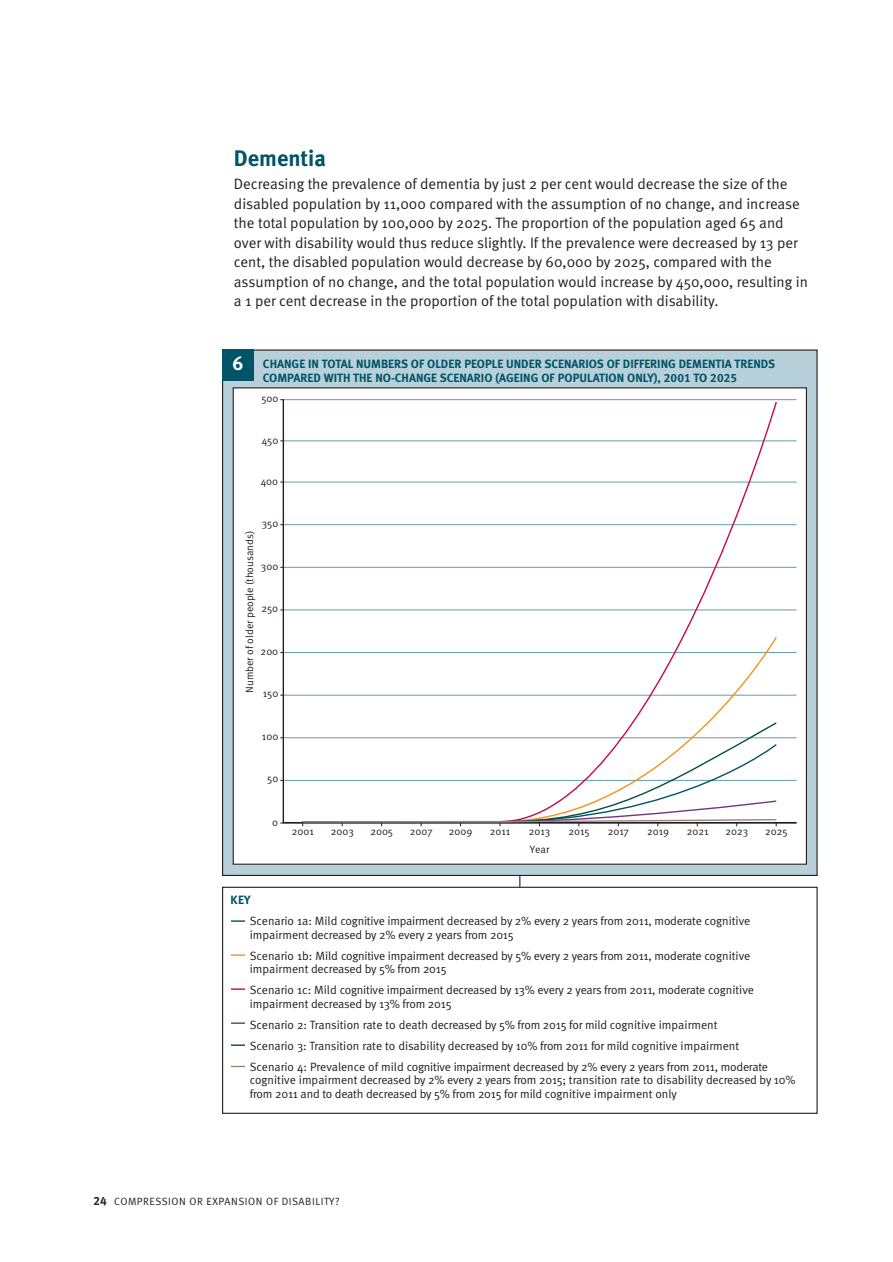
<style>
.page{position:relative;width:893px;height:1262px;background:#fff}
.page>*{position:absolute;margin:0;border:0;box-sizing:border-box;transform-origin:0 0}
.t1{font:700 22.5px "Meta";color:#005467}
.t2{font:19.5px "Meta Bold LF";color:#fff}
.t3{font:15px/19.5px "Meta Normal";color:#231f20}
.t4{font:12px/13.5px "Meta Normal";letter-spacing:-.02em;color:#231f20}
.t5{font:12px/13.5px "Meta Bold LF";color:#005467}
.t6{font:700 12px "Meta";color:#005467}
.t7{font:10.5px "Meta Normal";color:#231f20}
.t8{font:10.5px "Meta Normal LF";letter-spacing:.055em;color:#231f20}
.s1{font-family:"Meta Bold LF";font-size:12px}
</style>
<div class="page">
<div style="left:222px;top:350px;width:595px;height:525px;background:#b8d0da"></div>
<div style="left:222px;top:349px;width:32px;height:32px;background:#005467"></div>
<div style="left:233px;top:388px;width:573px;height:476px;background:#fff"></div>
<svg style="left:282px;top:399px;width:515px;height:425px"></svg>
<svg style="left:301px;top:401px;width:476px;height:320px"></svg>
<svg style="left:301px;top:721px;width:477px;height:102px"></svg>
<svg style="left:301px;top:743px;width:476px;height:83px"></svg>
<div style="left:222px;top:886px;width:595px;height:227px;border:1px solid #231f20"></div>
<svg style="left:231px;top:920px;width:13px;height:1px"></svg>
<svg style="left:231px;top:954px;width:13px;height:1px"></svg>
<svg style="left:231px;top:988px;width:13px;height:1px"></svg>
<svg style="left:231px;top:1022px;width:13px;height:1px"></svg>
<svg style="left:231px;top:1044px;width:13px;height:1px"></svg>
<svg style="left:231px;top:1065px;width:13px;height:2px"></svg>
<svg style="left:519px;top:875px;width:1px;height:12px"></svg>
<h1 class="t1" style="left:234px;top:149px;width:93px">Dementia</h1>
<p class="t3" style="left:234px;top:175px;width:575px">Decreasing the prevalence of dementia by just 2 per cent would decrease the size of the disabled population by 11,000 compared with the assumption of no change, and increase the total population by 100,000 by 2025. The proportion of the population aged 65 and over with disability would thus reduce slightly. If the prevalence were decreased by 13 per cent, the disabled population would decrease by 60,000 by 2025, compared with the assumption of no change, and the total population would increase by 450,000, resulting in a 1 per cent decrease in the proportion of the total population with disability.</p>
<h2 class="t2" style="left:232px;top:355px;width:12px">6</h2>
<p class="t5" style="left:263px;top:358px;width:513px">CHANGE IN TOTAL NUMBERS OF OLDER PEOPLE UNDER SCENARIOS OF DIFFERING DEMENTIA TRENDS<br>COMPARED WITH THE NO-CHANGE SCENARIO (AGEING OF POPULATION ONLY), 2001 TO 2025</p>
<p class="t7" style="left:261px;top:395px;width:19px">500</p>
<p class="t7" style="left:262px;top:436px;width:18px">450</p>
<p class="t7" style="left:261px;top:477px;width:19px">400</p>
<p class="t7" style="left:262px;top:520px;width:18px">350</p>
<p class="t7" style="left:261px;top:562px;width:19px">300</p>
<p class="t7" style="left:261px;top:605px;width:18px">250</p>
<p class="t7" style="left:261px;top:647px;width:19px">200</p>
<p class="t7" style="left:263px;top:690px;width:17px">150</p>
<p class="t7" style="left:262px;top:733px;width:18px">100</p>
<p class="t7" style="left:267px;top:775px;width:13px">50</p>
<p class="t7" style="left:272px;top:818px;width:7px">0</p>
<p class="t7" style="left:245px;top:692px;width:163px;rotate:-90deg">Number of older people (thousands)</p>
<p class="t7" style="left:292px;top:827px;width:24px">2001</p>
<p class="t7" style="left:331px;top:827px;width:25px">2003</p>
<p class="t7" style="left:370px;top:827px;width:24px">2005</p>
<p class="t7" style="left:410px;top:827px;width:24px">2007</p>
<p class="t7" style="left:449px;top:827px;width:25px">2009</p>
<p class="t7" style="left:489px;top:827px;width:22px">2011</p>
<p class="t7" style="left:529px;top:827px;width:23px">2013</p>
<p class="t7" style="left:568px;top:827px;width:23px">2015</p>
<p class="t7" style="left:607px;top:827px;width:23px">2017</p>
<p class="t7" style="left:647px;top:827px;width:24px">2019</p>
<p class="t7" style="left:686px;top:827px;width:23px">2021</p>
<p class="t7" style="left:725px;top:827px;width:24px">2023</p>
<p class="t7" style="left:765px;top:827px;width:24px">2025</p>
<p class="t7" style="left:530px;top:845px;width:21px">Year</p>
<p class="t6" style="left:231px;top:895px;width:22px">KEY</p>
<p class="t4" style="left:250px;top:915px;width:502px">Scenario 1a: Mild cognitive impairment decreased by 2% every 2 years from 2011, moderate cognitive impairment decreased by 2% every 2 years from 2015</p>
<p class="t4" style="left:250px;top:949px;width:502px">Scenario 1b: Mild cognitive impairment decreased by 5% every 2 years from 2011, moderate cognitive impairment decreased by 5% from 2015</p>
<p class="t4" style="left:250px;top:984px;width:505px">Scenario 1c: Mild cognitive impairment decreased by 13% every 2 years from 2011, moderate cognitive impairment decreased by 13% from 2015</p>
<p class="t4" style="left:250px;top:1015px;width:519px;line-height:21px">Scenario 2: Transition rate to death decreased by 5% from 2015 for mild cognitive impairment<br>Scenario 3: Transition rate to disability decreased by 10% from 2011 for mild cognitive impairment<br>Scenario 4: Prevalence of mild cognitive impairment decreased by 2% every 2 years from 2011, moderate</p>
<p class="t4" style="left:250px;top:1074px;width:547px">cognitive impairment decreased by 2% every 2 years from 2015; transition rate to disability decreased by 10% from 2011 and to death decreased by 5% from 2015 for mild cognitive impairment only</p>
<p class="t8" style="left:94px;top:1197px;width:247px"><span class="s1">24</span> COMPRESSION OR EXPANSION OF DISABILITY?</p>
</div>
